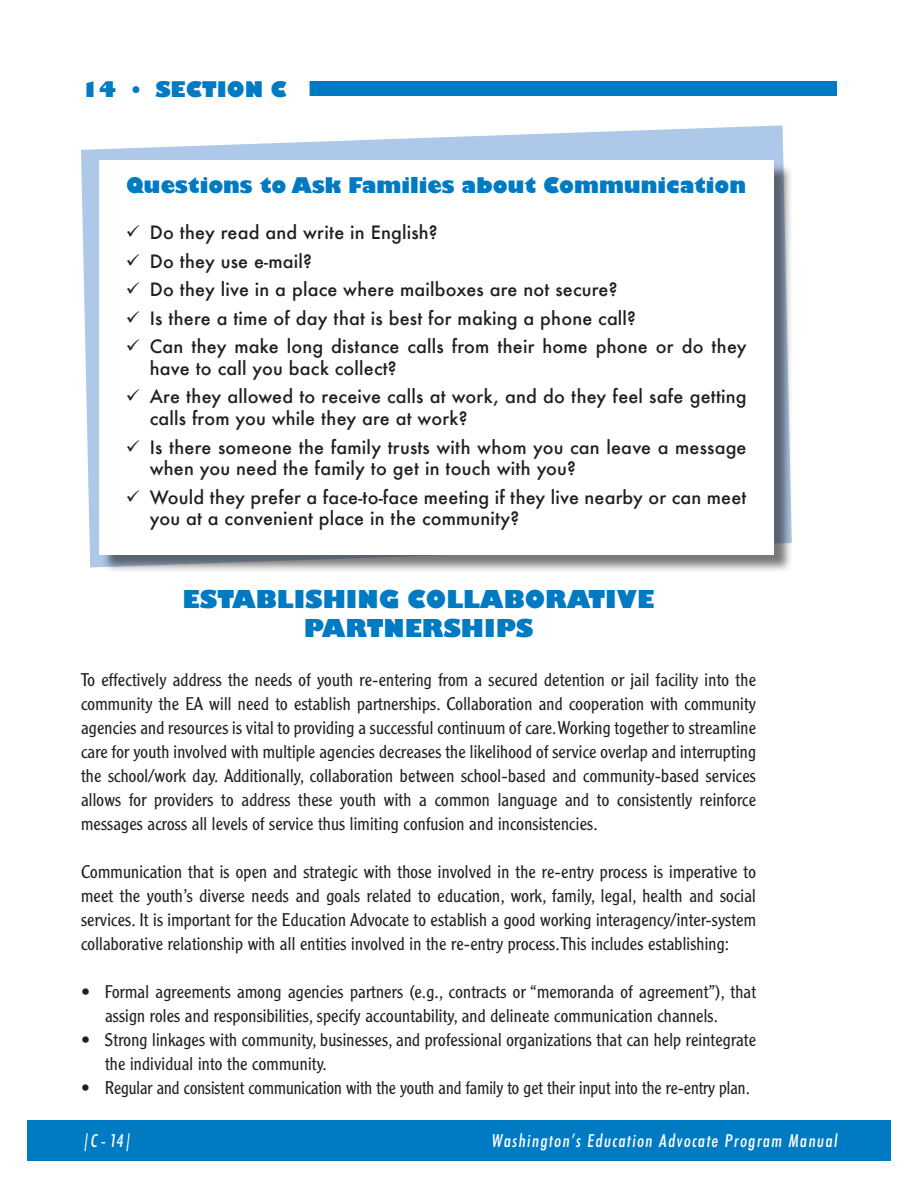
<style>
.page{position:relative;width:918px;height:1188px;background:#fff}
.page>*{position:absolute;margin:0;border:0;box-sizing:border-box;transform-origin:0 0}
.SUB-SECTION_Title{font:800 24px "Gill Sans";color:#007ac2}
.SUB-SECTION_Title-2{font:800 21px "Gill Sans";color:#007ac2}
.Body_text{font:300 18px/24px "Clearface Gothic LT Std";letter-spacing:.01em;color:#231f20;text-align:justify}
.Body_text-2{font:500 18px/21.6px "Futura";letter-spacing:.01em;color:#231f20}
.BULLET_LIST{font:300 18px/24px "Clearface Gothic LT Std";letter-spacing:.01em;color:#231f20}
.t1{font:italic 18px "Futuri Condensed";letter-spacing:.075em;color:#fff}
</style>
<div class="page">
<div style="left:27px;top:1120px;width:864px;height:41px;background:#007ac2"></div>
<div style="left:310px;top:81px;width:527px;height:15px;background:#007ac2"></div>
<svg style="left:81px;top:125px;width:703px;height:442px;fill:#adc8e8"></svg>
<div style="left:101px;top:163px;width:692px;height:411px;background:#231f20;opacity:.6"></div>
<div style="left:99px;top:161px;width:675px;height:394px;background:#fff"></div>
<p class="SUB-SECTION_Title-2" style="left:81px;top:76px;width:207px">14 • SECTION C</p>
<p class="SUB-SECTION_Title-2" style="left:126px;top:172px;width:621px">Questions to Ask Families about Communication</p>
<p class="Body_text-2" style="left:126px;top:222px;width:313px">✓ Do they read and write in English?</p>
<p class="Body_text-2" style="left:126px;top:250px;width:188px">✓ Do they use e-mail?</p>
<p class="Body_text-2" style="left:126px;top:279px;width:493px">✓ Do they live in a place where mailboxes are not secure?</p>
<p class="Body_text-2" style="left:126px;top:307px;width:512px">✓ Is there a time of day that is best for making a phone call?</p>
<p class="Body_text-2" style="left:150px;top:336px;width:598px;text-indent:-24px">✓ Can they make long distance calls from their home phone or do they have to call you back collect?</p>
<p class="Body_text-2" style="left:150px;top:386px;width:598px;text-indent:-24px">✓ Are they allowed to receive calls at work, and do they feel safe getting calls from you while they are at work?</p>
<p class="Body_text-2" style="left:150px;top:436px;width:598px;text-indent:-24px">✓ Is there someone the family trusts with whom you can leave a message when you need the family to get in touch with you?</p>
<p class="Body_text-2" style="left:150px;top:486px;width:598px;text-indent:-24px">✓ Would they prefer a face-to-face meeting if they live nearby or can meet you at a convenient place in the community?</p>
<p class="SUB-SECTION_Title" style="left:183px;top:585px;width:37px">Establishing</p>
<p class="SUB-SECTION_Title" style="left:407px;top:585px;width:39px">Collaborative</p>
<p class="SUB-SECTION_Title" style="left:304px;top:613px;width:39px">Partnerships</p>
<p class="Body_text" style="left:81px;top:668px;width:677px">To effectively address the needs of youth re-entering from a secured detention or jail facility into the community the EA will need to establish partnerships. Collaboration and cooperation with community agencies and resources is vital to providing a successful continuum of care. Working together to streamline care for youth involved with multiple agencies decreases the likelihood of service overlap and interrupting the school/work day. Additionally, collaboration between school-based and community-based services allows for providers to address these youth with a common language and to consistently reinforce messages across all levels of service thus limiting confusion and inconsistencies.</p>
<p class="Body_text" style="left:81px;top:860px;width:677px">Communication that is open and strategic with those involved in the re-entry process is imperative to meet the youth’s diverse needs and goals related to education, work, family, legal, health and social services. It is important for the Education Advocate to establish a good working interagency/inter-system collaborative relationship with all entities involved in the re-entry process. This includes establishing:</p>
<p class="BULLET_LIST" style="left:105px;top:980px;width:653px;text-indent:-24px">• Formal agreements among agencies partners (e.g., contracts or “memoranda of agreement”), that assign roles and responsibilities, specify accountability, and delineate communication channels.</p>
<p class="BULLET_LIST" style="left:105px;top:1028px;width:653px;text-indent:-24px">• Strong linkages with community, businesses, and professional organizations that can help reintegrate the individual into the community.</p>
<p class="BULLET_LIST" style="left:81px;top:1076px;width:670px">• Regular and consistent communication with the youth and family to get their input into the re-entry plan.</p>
<p class="t1" style="left:81px;top:1132px;width:53px">|C - 14|</p>
<p class="t1" style="left:491px;top:1132px;width:347px">Washington’s Education Advocate Program Manual</p>
</div>
